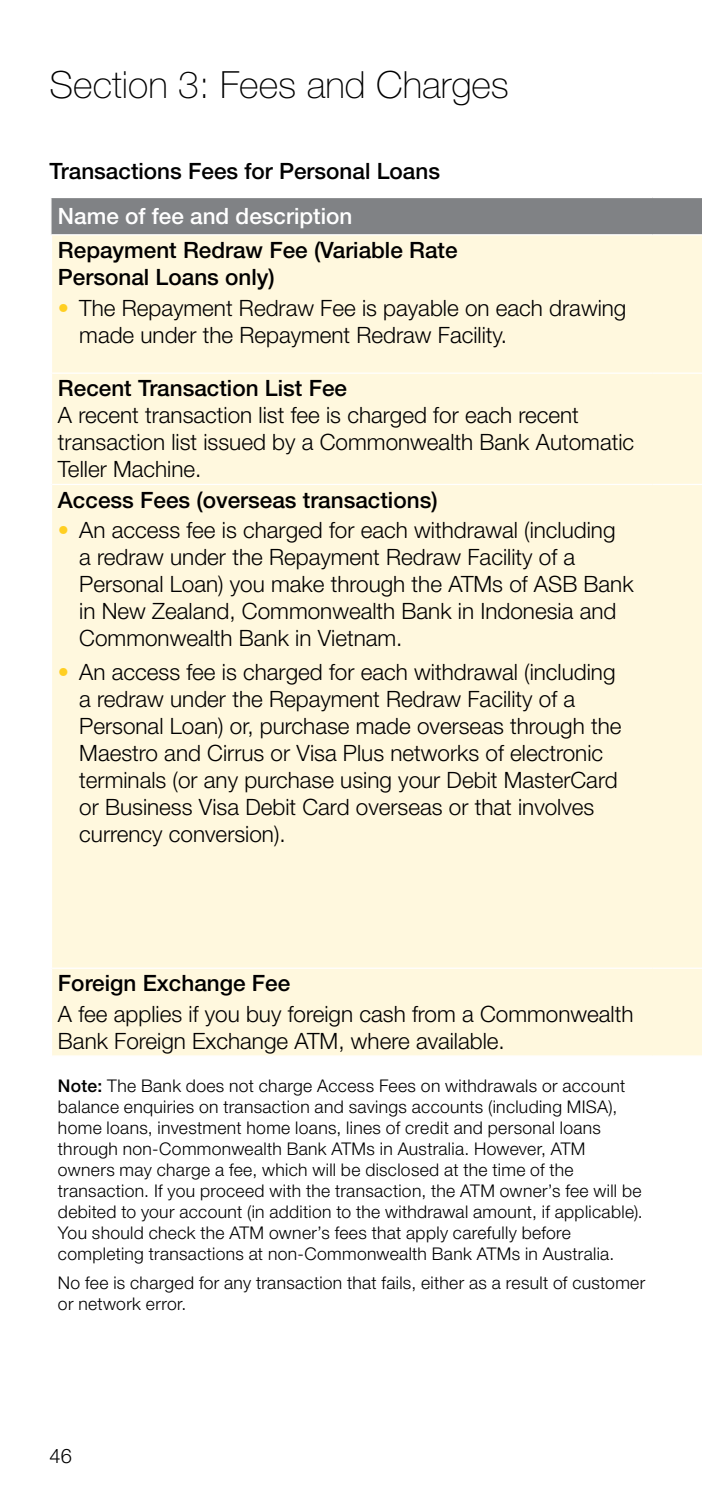
<style>
.page{position:relative;width:702px;height:1489px;background:#fff}
.page>*{position:absolute;margin:0;border:0;box-sizing:border-box;transform-origin:0 0}
.t1{font:100 37.5px "Helvetica Neue LT Pro";color:#000}
.t2{font:300 22.5px/27px "Helvetica Neue LT Pro";color:#000}
.t3{font:500 22.5px/27px "Helvetica Neue LT Pro";color:#000}
.t4{font:500 22.5px "Helvetica Neue LT Pro";color:#fff}
.t5{font:300 20px "Helvetica Neue LT Pro";color:#000}
.t6{font:300 17.5px/21px "Helvetica Neue LT Pro";letter-spacing:.02em;color:#000}
.s1{color:#ffcf22}
.s2{font-weight:500}
</style>
<div class="page">
<div style="left:51px;top:198px;width:651px;height:36px;background:#808285"></div>
<div style="left:52px;top:235px;width:650px;height:820px;background:#fff8de"></div>
<hr style="left:52px;top:372px;width:600px;height:2px;background:#fff">
<hr style="left:652px;top:372px;width:50px;height:2px;background:#fff">
<hr style="left:52px;top:484px;width:600px;height:1px;background:#fff">
<hr style="left:652px;top:484px;width:50px;height:1px;background:#fff">
<hr style="left:52px;top:967px;width:600px;height:1px;background:#fff">
<hr style="left:652px;top:967px;width:50px;height:1px;background:#fff">
<svg style="left:52px;top:1055px;width:650px;height:1px"></svg>
<h1 class="t1" style="left:50px;top:63px;width:461px">Section 3: Fees and Charges</h1>
<p class="t3" style="left:50px;top:157px;width:392px">Transactions Fees for Personal Loans</p>
<p class="t4" style="left:58px;top:203px;width:296px">Name of fee and description</p>
<p class="t3" style="left:58px;top:236px;width:401px">Repayment Redraw Fee (Variable Rate<br>Personal Loans only)</p>
<p class="t2" style="left:79px;top:293px;width:548px;text-indent:-21px"><span class="s1">•</span> The Repayment Redraw Fee is payable on each drawing made under the Repayment Redraw Facility.</p>
<p class="t3" style="left:58px;top:374px;width:290px">Recent Transaction List Fee</p>
<p class="t2" style="left:58px;top:401px;width:577px">A recent transaction list fee is charged for each recent transaction list issued by a Commonwealth Bank Automatic<br>Teller Machine.</p>
<p class="t3" style="left:58px;top:486px;width:381px">Access Fees (overseas transactions)</p>
<p class="t2" style="left:79px;top:516px;width:556px;text-indent:-21px"><span class="s1">•</span> An access fee is charged for each withdrawal (including<br>a redraw under the Repayment Redraw Facility of a Personal Loan) you make through the ATMs of ASB Bank in New Zealand, Commonwealth Bank in Indonesia and Commonwealth Bank in Vietnam.</p>
<p class="t2" style="left:79px;top:658px;width:543px;text-indent:-21px"><span class="s1">•</span> An access fee is charged for each withdrawal (including a redraw under the Repayment Redraw Facility of a Personal Loan) or, purchase made overseas through the Maestro and Cirrus or Visa Plus networks of electronic terminals (or any purchase using your Debit MasterCard or Business Visa Debit Card overseas or that involves currency conversion).</p>
<p class="t3" style="left:58px;top:969px;width:234px">Foreign Exchange Fee</p>
<p class="t2" style="left:58px;top:999px;width:577px">A fee applies if you buy foreign cash from a Commonwealth<br>Bank Foreign Exchange ATM, where available.</p>
<p class="t6" style="left:58px;top:1075px;width:586px"><span class="s2">Note:</span> The Bank does not charge Access Fees on withdrawals or account balance enquiries on transaction and savings accounts (including MISA), home loans, investment home loans, lines of credit and personal loans through non-Commonwealth Bank ATMs in Australia. However, ATM owners may charge a fee, which will be disclosed at the time of the transaction. If you proceed with the transaction, the ATM owner’s fee will be debited to your account (in addition to the withdrawal amount, if applicable).<br>You should check the ATM owner’s fees that apply carefully before completing transactions at non-Commonwealth Bank ATMs in Australia.</p>
<p class="t6" style="left:58px;top:1271px;width:588px">No fee is charged for any transaction that fails, either as a result of customer or network error.</p>
<p class="t5" style="left:50px;top:1442px;width:24px">46</p>
</div>
